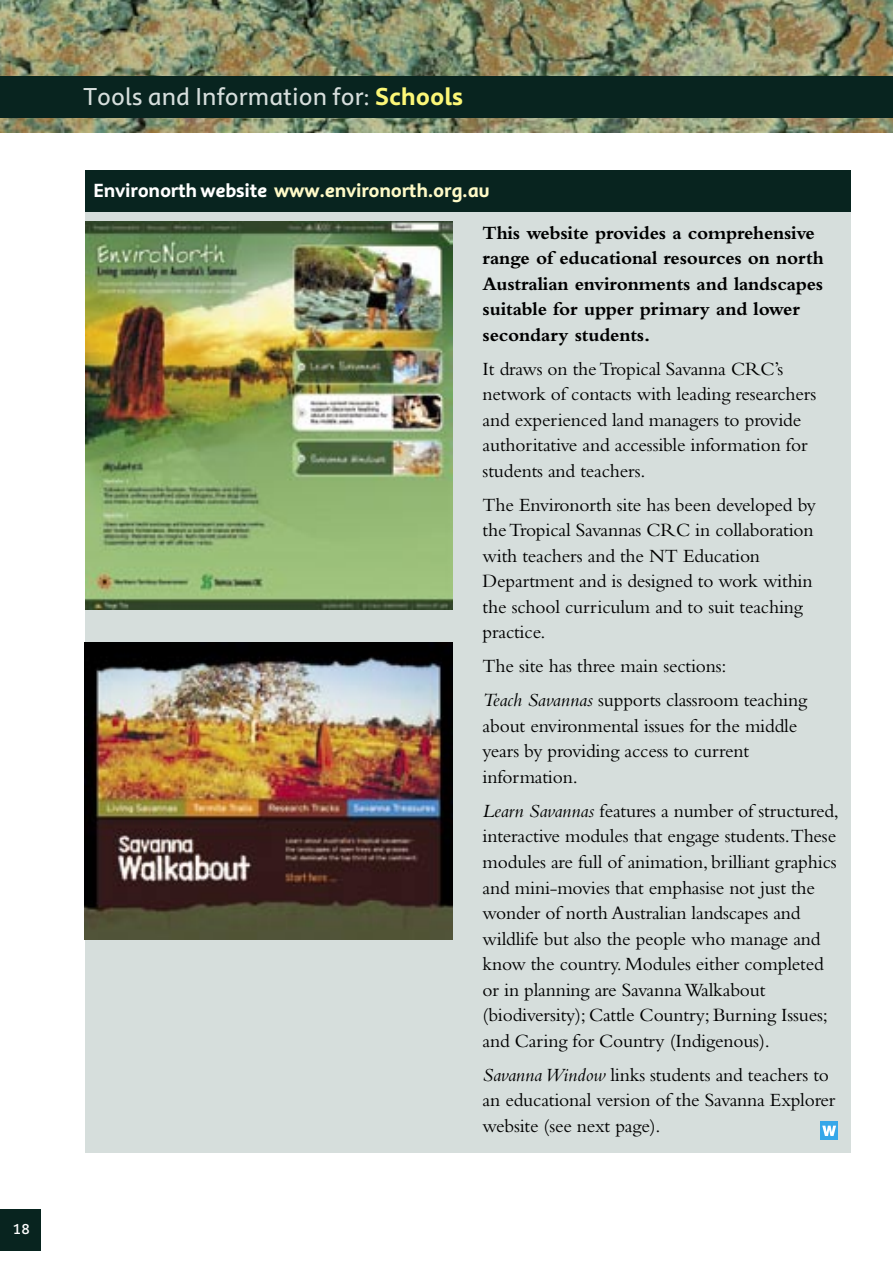
<style>
.page{position:relative;width:893px;height:1263px;background:#fff}
.page>*{position:absolute;margin:0;border:0;box-sizing:border-box;transform-origin:0 0}
.Headline{font:27px "Harmony Text";color:#d6dedc}
.Tool{font:700 21px "Harmony Text";letter-spacing:-.01em;color:#fefac7}
.Body_text{font:19.5px/25.5px "Bembo";letter-spacing:-.01em;color:#000}
.Body_text-2{font:700 19.5px/25.5px "Bembo";letter-spacing:-.01em;color:#000}
.Body_text-3{font:18px "Harmony Text";color:#fff}
.s1{font-weight:700;color:#fcf777}
.s2{color:#fff}
.s3{font-style:italic}
</style>
<div class="page">
<img style="left:0;top:0;width:893px;height:133px">
<div style="left:0;top:77px;width:893px;height:41px;background:#08241f"></div>
<div style="left:0;top:1209px;width:41px;height:41px;background:#08241f"></div>
<div style="left:85px;top:185px;width:765px;height:967px;background:#d6dedc"></div>
<div style="left:85px;top:170px;width:765px;height:42px;background:#08241f"></div>
<img style="left:85px;top:221px;width:367px;height:389px">
<div style="left:820px;top:1121px;width:18px;height:19px;background:#36a7e9"></div>
<svg style="left:822px;top:1126px;width:14px;height:10px"></svg>
<img style="left:85px;top:642px;width:368px;height:297px">
<p class="Body_text-3" style="left:13px;top:1219px;width:19px">18</p>
<p class="Headline" style="left:84px;top:82px;width:381px">Tools and Information for: <span class="s1">Schools</span></p>
<p class="Tool" style="left:94px;top:179px;width:398px"><span class="s2">Environorth website</span> www.environorth.org.au</p>
<p class="Body_text-2" style="left:483px;top:220px;width:342px">This website provides a comprehensive range of educational resources on north Australian environments and landscapes suitable for upper primary and lower secondary students.</p>
<p class="Body_text" style="left:483px;top:356px;width:335px">It draws on the Tropical Savanna CRC’s network of contacts with leading researchers and experienced land managers to provide authoritative and accessible information for students and teachers.</p>
<p class="Body_text" style="left:483px;top:492px;width:335px">The Environorth site has been developed by the Tropical Savannas CRC in collaboration with teachers and the NT Education Department and is designed to work within the school curriculum and to suit teaching practice.</p>
<p class="Body_text" style="left:483px;top:653px;width:245px">The site has three main sections:</p>
<p class="Body_text" style="left:483px;top:687px;width:326px"><span class="s3">Teach Savannas</span> supports classroom teaching about environmental issues for the middle years by providing access to current information.</p>
<p class="Body_text" style="left:483px;top:798px;width:358px"><span class="s3">Learn Savannas</span> features a number of structured, interactive modules that engage students.These modules are full of animation, brilliant graphics and mini-movies that emphasise not just the wonder of north Australian landscapes and wildlife but also the people who manage and know the country. Modules either completed or in planning are Savanna Walkabout (biodiversity); Cattle Country; Burning Issues; and Caring for Country (Indigenous).</p>
<p class="Body_text" style="left:483px;top:1061px;width:354px"><span class="s3">Savanna Window</span> links students and teachers to an educational version of the Savanna Explorer website (see next page).</p>
</div>
